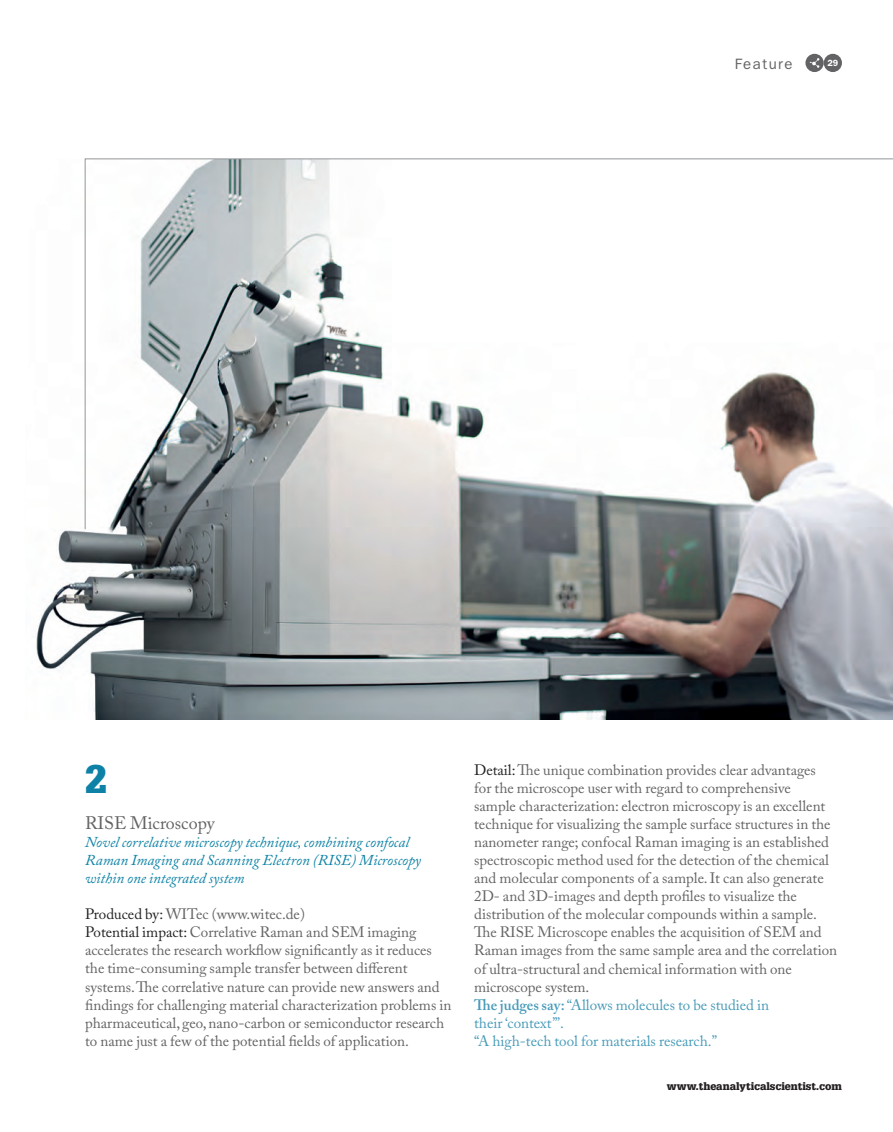
<style>
.page{position:relative;width:893px;height:1132px;background:#fff}
.page>*{position:absolute;margin:0;border:0;box-sizing:border-box;transform-origin:0 0}
.t1{font:900 39px "Glypha LT Std";color:#0d82a6}
.t2{font:18px "Adobe Caslon Pro";color:#636366}
.t3{font:15px/18px "Adobe Caslon Pro";color:#636366}
.t4{font:italic 15px/18.1px "Adobe Caslon Pro";color:#0d82a6}
.t5{font:15px "ITC Franklin Gothic Std";letter-spacing:.1em;color:#636366}
.t6{font:900 10.5px "Glypha";color:#231f20}
.t7{font:600 9px "ITC Franklin Gothic Std";color:#fff}
.s1{color:#231f20}
.s2{font-weight:600;color:#489bb9}
.s3{color:#489bb9}
</style>
<div class="page">
<div style="left:824px;top:54px;width:18px;height:18px;background:#636366;border-radius:50%"></div>
<svg style="left:805px;top:54px;width:19px;height:18px"></svg>
<svg style="left:810px;top:58px;width:9px;height:10px"></svg>
<img style="left:36px;top:529px;width:857px;height:190px">
<svg style="left:84px;top:158px;width:809px;height:371px"></svg>
<p class="t5" style="left:735px;top:55px;width:59px">Feature</p>
<p class="t7" style="left:827px;top:58px;width:12px">29</p>
<h1 class="t1" style="left:85px;top:754px;width:23px">2</h1>
<p class="t2" style="left:85px;top:811px;width:131px">RISE Microscopy</p>
<p class="t4" style="left:85px;top:832px;width:337px">Novel correlative microscopy technique, combining confocal<br>Raman Imaging and Scanning Electron (RISE) Microscopy within one integrated system</p>
<p class="t3" style="left:85px;top:904px;width:368px"><span class="s1">Produced by:</span> WITec (www.witec.de)<br><span class="s1">Potential impact:</span> Correlative Raman and SEM imaging accelerates the research workflow significantly as it reduces the time-consuming sample transfer between different systems. The correlative nature can provide new answers and findings for challenging material characterization problems in pharmaceutical, geo, nano-carbon or semiconductor research to name just a few of the potential fields of application.</p>
<p class="t3" style="left:474px;top:760px;width:364px"><span class="s1">Detail:</span> The unique combination provides clear advantages for the microscope user with regard to comprehensive<br>sample characterization: electron microscopy is an excellent technique for visualizing the sample surface structures in the nanometer range; confocal Raman imaging is an established spectroscopic method used for the detection of the chemical and molecular components of a sample. It can also generate 2D- and 3D-images and depth profiles to visualize the distribution of the molecular compounds within a sample.<br>The RISE Microscope enables the acquisition of SEM and Raman images from the same sample area and the correlation of ultra-structural and chemical information with one microscope system.<br><span class="s2">The judges say:</span> <span class="s3">“Allows molecules to be studied in<br>their ‘context’”.<br>“A high-tech tool for materials research.”</span></p>
<p class="t6" style="left:667px;top:1079px;width:177px">www.theanalyticalscientist.com</p>
</div>
